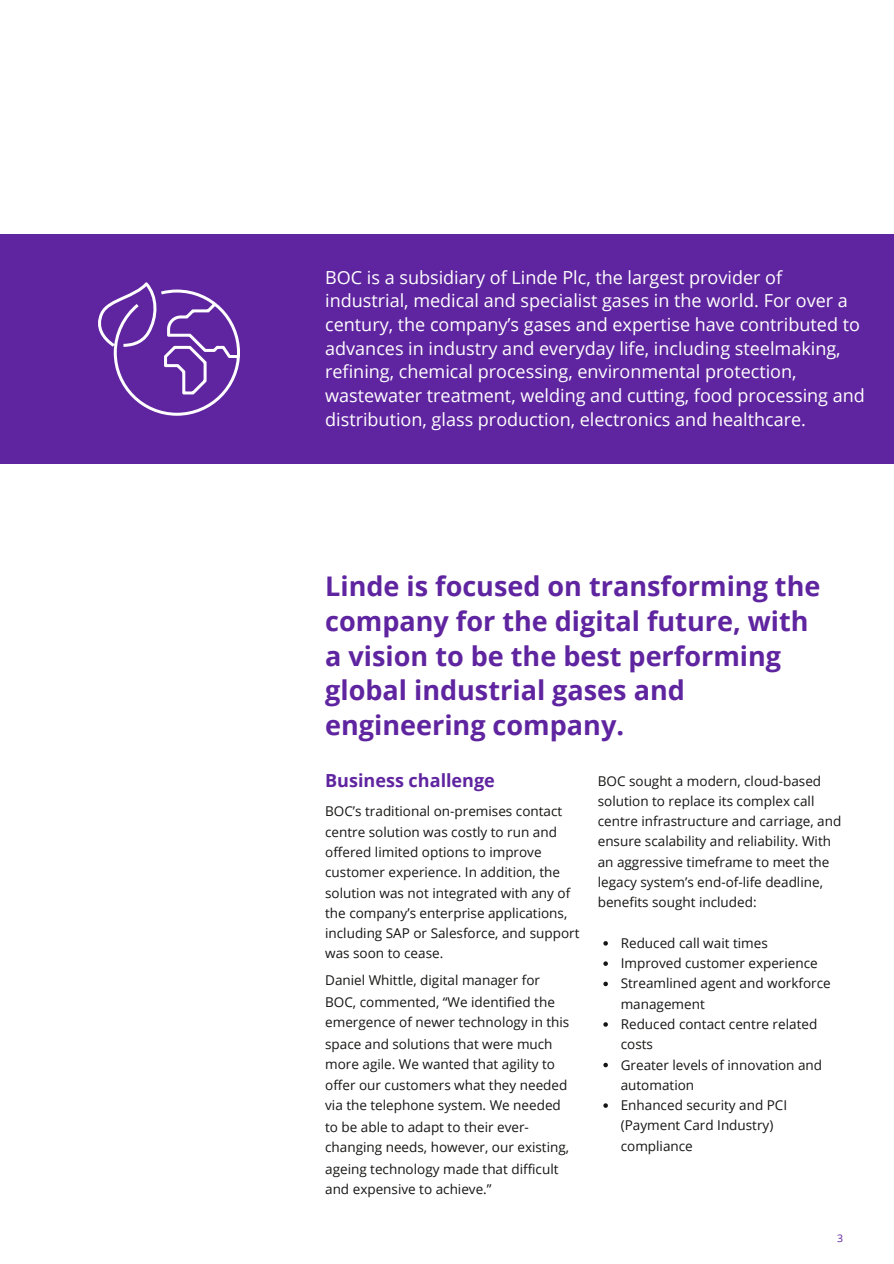
<style>
.page{position:relative;width:894px;height:1264px;background:#fff}
.page>*{position:absolute;margin:0;border:0;box-sizing:border-box;transform-origin:0 0}
.t1{font:700 27px/35px "Open Sans";color:#5f249f}
.t2{font:18px/23.7px "Open Sans";color:#fff}
.t3{font:700 18px "Open Sans";color:#5f249f}
.t4{font:13.5px/20.2px "Open Sans";color:#171615}
.t5{font:10.5px "Open Sans";color:#5f249f}
</style>
<div class="page">
<div style="left:0;top:234px;width:893px;height:230px;background:#5f249f"></div>
<svg style="left:98px;top:282px;width:142px;height:134px"></svg>
<svg style="left:603px;top:941px;width:4px;height:4px"></svg>
<svg style="left:603px;top:961px;width:4px;height:4px"></svg>
<svg style="left:603px;top:981px;width:4px;height:5px"></svg>
<svg style="left:603px;top:1022px;width:4px;height:4px"></svg>
<svg style="left:603px;top:1062px;width:4px;height:5px"></svg>
<svg style="left:603px;top:1103px;width:4px;height:4px"></svg>
<p class="t2" style="left:325px;top:265px;width:458px">BOC is a subsidiary of Linde Plc, the largest provider of</p>
<p class="t2" style="left:325px;top:288px;width:541px">industrial, medical and specialist gases in the world. For over a century, the company’s gases and expertise have contributed to advances in industry and everyday life, including steelmaking, refining, chemical processing, environmental protection, wastewater treatment, welding and cutting, food processing and distribution, glass production, electronics and healthcare.</p>
<p class="t1" style="left:325px;top:567px;width:496px">Linde is focused on transforming the company for the digital future, with a vision to be the best performing global industrial gases and engineering company.</p>
<p class="t3" style="left:325px;top:767px;width:171px">Business challenge</p>
<p class="t4" style="left:597px;top:770px;width:245px">BOC sought a modern, cloud-based solution to replace its complex call centre infrastructure and carriage, and ensure scalability and reliability. With an aggressive timeframe to meet the legacy system’s end-of-life deadline, benefits sought included:</p>
<p class="t4" style="left:325px;top:801px;width:256px">BOC’s traditional on-premises contact centre solution was costly to run and offered limited options to improve customer experience. In addition, the solution was not integrated with any of the company’s enterprise applications, including SAP or Salesforce, and support was soon to cease.</p>
<p class="t4" style="left:325px;top:970px;width:216px">Daniel Whittle, digital manager for</p>
<p class="t4" style="left:325px;top:991px;width:231px">BOC, commented, “We identified the</p>
<p class="t4" style="left:325px;top:1011px;width:246px">emergence of newer technology in this</p>
<p class="t4" style="left:325px;top:1033px;width:229px">space and solutions that were much</p>
<p class="t4" style="left:325px;top:1053px;width:231px">more agile. We wanted that agility to</p>
<p class="t4" style="left:325px;top:1074px;width:244px">offer our customers what they needed</p>
<p class="t4" style="left:325px;top:1095px;width:237px">via the telephone system. We needed</p>
<p class="t4" style="left:325px;top:1116px;width:205px">to be able to adapt to their ever-</p>
<p class="t4" style="left:325px;top:1136px;width:245px">changing needs, however, our existing,</p>
<p class="t4" style="left:325px;top:1158px;width:235px">ageing technology made that difficult</p>
<p class="t4" style="left:325px;top:1178px;width:168px">and expensive to achieve.”</p>
<p class="t4" style="left:620px;top:932px;width:148px">Reduced call wait times</p>
<p class="t4" style="left:620px;top:952px;width:198px">Improved customer experience</p>
<p class="t4" style="left:620px;top:973px;width:211px">Streamlined agent and workforce management</p>
<p class="t4" style="left:620px;top:1013px;width:198px">Reduced contact centre related costs</p>
<p class="t4" style="left:620px;top:1054px;width:203px">Greater levels of innovation and automation</p>
<p class="t4" style="left:620px;top:1094px;width:168px">Enhanced security and PCI (Payment Card Industry) compliance</p>
<p class="t5" style="left:837px;top:1231px;width:7px">3</p>
</div>
